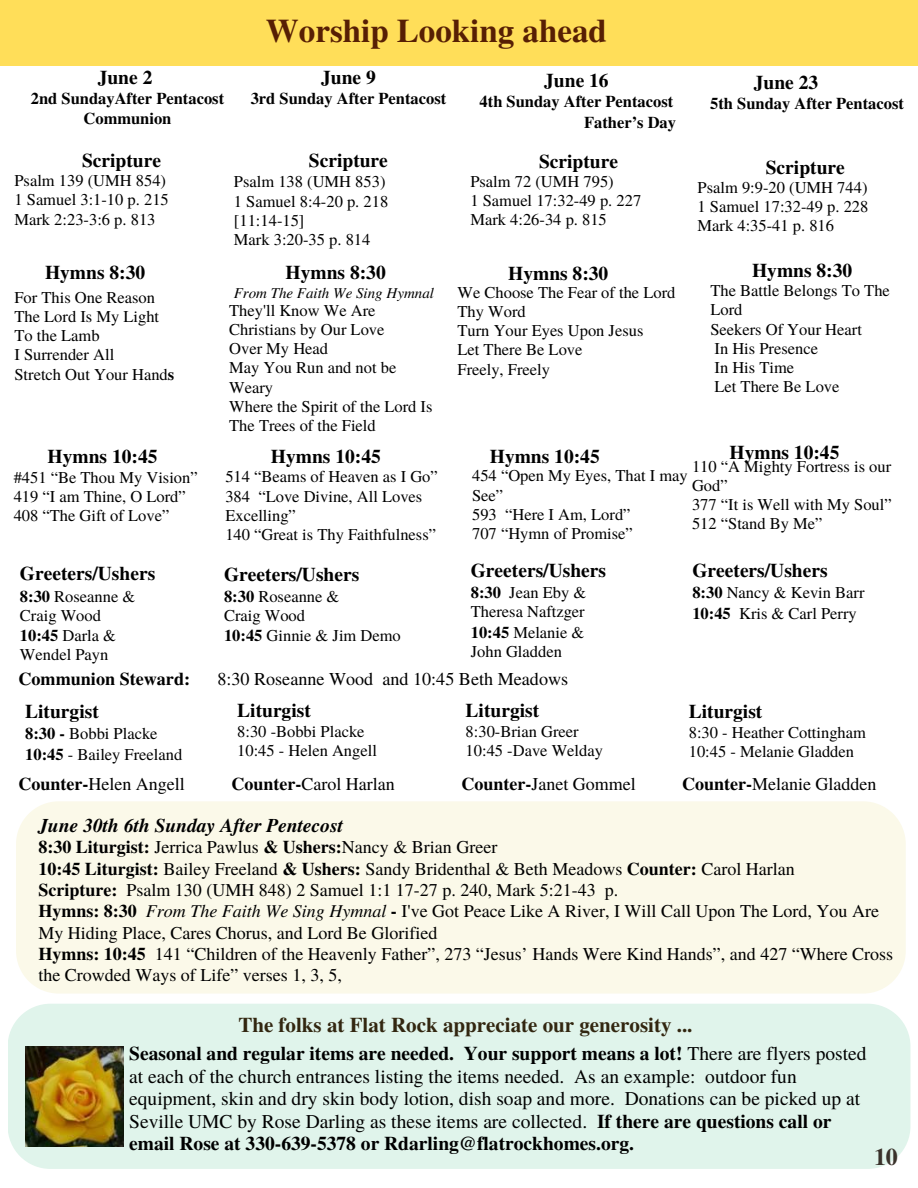
<style>
.page{position:relative;width:918px;height:1188px;background:#fff}
.page>*{position:absolute;margin:0;border:0;box-sizing:border-box;transform-origin:0 0}
.t1{font:700 33px "Te X Gyre Termes";color:#571f04}
.t2{font:700 24px "Te X Gyre Termes";color:#3a322b}
.t3{font:700 21px "Te X Gyre Termes";color:#322610}
.t4{font:19.5px/22.5px "Te X Gyre Termes";color:#000}
.t5{font:700 19.5px "Te X Gyre Termes";color:#000}
.t6{font:italic 700 19.5px "Te X Gyre Termes";color:#000}
.t7{font:18.15px "Te X Gyre Termes";color:#000}
.t8{font:700 18.15px "Te X Gyre Termes";color:#000}
.t9{font:18px/21.3px "Te X Gyre Termes";color:#000}
.t10{font:16.5px/19.2px "Te X Gyre Termes";color:#000}
.t11{font:700 16.5px/20.2px "Te X Gyre Termes";color:#000;text-align:right}
.t12{font:italic 15px "Te X Gyre Termes";color:#000}
.s1{font-weight:700}
.s2{font-style:italic}
</style>
<div class="page">
<div style="left:0;top:0;width:918px;height:66px;background:#ffde59"></div>
<div style="left:8px;top:1004px;width:902px;height:165px;background:#e0f4eb"></div>
<img style="left:25px;top:1046px;width:98px;height:100px">
<div style="left:16px;top:801px;width:890px;height:193px;background:#fbf9e9"></div>
<p class="t5" style="left:98px;top:62px;width:56px">June 2</p>
<p class="t11" style="left:31px;top:87px;width:195px;text-align:center">2nd SundayAfter Pentacost<br>Communion</p>
<p class="t5" style="left:82px;top:145px;width:81px">Scripture</p>
<p class="t10" style="left:14px;top:170px;width:153px">Psalm 139 (UMH 854)</p>
<h2 class="t10" style="left:14px;top:189px;width:156px">1 Samuel 3:1-10 p. 215</h2>
<p class="t10" style="left:14px;top:209px;width:143px">Mark 2:23-3:6 p. 813</p>
<h4 class="t1" style="left:266px;top:5px;width:343px">Worship Looking ahead</h4>
<h2 class="t5" style="left:321px;top:62px;width:56px">June 9</h2>
<h2 class="t11" style="left:251px;top:88px;width:197px">3rd Sunday After Pentacost</h2>
<p class="t5" style="left:309px;top:145px;width:81px">Scripture</p>
<p class="t10" style="left:234px;top:171px;width:153px">Psalm 138 (UMH 853)</p>
<p class="t10" style="left:234px;top:191px;width:156px">1 Samuel 8:4-20 p. 218 [11:14-15]</p>
<p class="t10" style="left:234px;top:229px;width:138px">Mark 3:20-35 p. 814</p>
<p class="t5" style="left:544px;top:65px;width:66px">June 16</p>
<p class="t11" style="left:480px;top:91px;width:198px">4th Sunday After Pentacost<br>Father’s Day</p>
<h2 class="t5" style="left:539px;top:146px;width:81px">Scripture</h2>
<h2 class="t10" style="left:470px;top:171px;width:145px">Psalm 72 (UMH 795)</h2>
<h2 class="t10" style="left:470px;top:190px;width:172px">1 Samuel 17:32-49 p. 227</h2>
<p class="t10" style="left:470px;top:209px;width:138px">Mark 4:26-34 p. 815</p>
<p class="t5" style="left:754px;top:67px;width:66px">June 23</p>
<p class="t11" style="left:710px;top:93px;width:195px">5th Sunday After Pentacost</p>
<p class="t5" style="left:766px;top:152px;width:81px">Scripture</p>
<p class="t10" style="left:698px;top:177px;width:171px">Psalm 9:9-20 (UMH 744)</p>
<p class="t10" style="left:698px;top:196px;width:172px">1 Samuel 17:32-49 p. 228</p>
<p class="t10" style="left:698px;top:215px;width:138px">Mark 4:35-41 p. 816</p>
<p class="t5" style="left:45px;top:257px;width:102px">Hymns 8:30</p>
<p class="t5" style="left:286px;top:257px;width:102px">Hymns 8:30</p>
<p class="t5" style="left:508px;top:258px;width:102px">Hymns 8:30</p>
<h3 class="t5" style="left:752px;top:255px;width:102px">Hymns 8:30</h3>
<p class="t10" style="left:14px;top:287px;width:142px">For This One Reason</p>
<p class="t10" style="left:14px;top:306px;width:146px">The Lord Is My Light</p>
<p class="t10" style="left:14px;top:325px;width:87px">To the Lamb</p>
<p class="t10" style="left:14px;top:344px;width:101px">I Surrender All</p>
<p class="t10" style="left:14px;top:364px;width:161px">Stretch Out Your Hand<span class="s1">s</span></p>
<p class="t10" style="left:710px;top:280px;width:181px">The Battle Belongs To The<br>Lord</p>
<p class="t10" style="left:710px;top:319px;width:153px">Seekers Of Your Heart</p>
<p class="t10" style="left:715px;top:338px;width:105px">In His Presence</p>
<p class="t10" style="left:715px;top:357px;width:81px">In His Time</p>
<p class="t10" style="left:715px;top:376px;width:126px">Let There Be Love</p>
<p class="t10" style="left:458px;top:282px;width:219px">We Choose The Fear of the Lord</p>
<p class="t10" style="left:458px;top:301px;width:70px">Thy Word</p>
<p class="t10" style="left:458px;top:320px;width:187px">Turn Your Eyes Upon Jesus</p>
<p class="t10" style="left:458px;top:339px;width:126px">Let There Be Love</p>
<p class="t10" style="left:458px;top:359px;width:94px">Freely, Freely</p>
<p class="t12" style="left:234px;top:282px;width:202px">From The Faith We Sing Hymnal</p>
<p class="t10" style="left:229px;top:300px;width:157px">They'll Know We Are<br>Christians by Our Love</p>
<p class="t10" style="left:229px;top:338px;width:100px">Over My Head</p>
<p class="t10" style="left:229px;top:358px;width:169px">May You Run and not be<br>Weary</p>
<p class="t10" style="left:229px;top:396px;width:205px">Where the Spirit of the Lord Is</p>
<p class="t10" style="left:229px;top:415px;width:148px">The Trees of the Field</p>
<p class="t5" style="left:48px;top:442px;width:111px">Hymns 10:45</p>
<h4 class="t5" style="left:271px;top:441px;width:111px">Hymns 10:45</h4>
<h4 class="t5" style="left:490px;top:441px;width:111px">Hymns 10:45</h4>
<p class="t5" style="left:730px;top:437px;width:111px">Hymns 10:45</p>
<p class="t10" style="left:14px;top:467px;width:186px">#451 “Be Thou My Vision”</p>
<p class="t10" style="left:14px;top:486px;width:174px">419 “I am Thine, O Lord”</p>
<p class="t10" style="left:14px;top:505px;width:157px">408 “The Gift of Love”</p>
<h3 class="t10" style="left:692px;top:456px;width:201px">110 “A Mighty Fortress is our<br>God”</h3>
<p class="t10" style="left:692px;top:494px;width:201px">377 “It is Well with My Soul”</p>
<h2 class="t10" style="left:692px;top:513px;width:132px">512 “Stand By Me”</h2>
<p class="t10" style="left:472px;top:465px;width:217px">454 “Open My Eyes, That I may<br>See”</p>
<p class="t10" style="left:472px;top:504px;width:160px">593 “Here I Am, Lord”</p>
<p class="t10" style="left:472px;top:523px;width:162px">707 “Hymn of Promise”</p>
<p class="t10" style="left:225px;top:466px;width:214px">514 “Beams of Heaven as I Go”</p>
<p class="t10" style="left:225px;top:486px;width:198px">384 “Love Divine, All Loves<br>Excelling”</p>
<p class="t10" style="left:225px;top:524px;width:212px">140 “Great is Thy Faithfulness”</p>
<p class="t5" style="left:224px;top:559px;width:137px">Greeters/Ushers</p>
<p class="t10" style="left:224px;top:586px;width:178px;line-height:19.6px"><span class="s1">8:30</span> Roseanne &amp;<br>Craig Wood<br><span class="s1">10:45</span> Ginnie &amp; Jim Demo</p>
<p class="t5" style="left:471px;top:555px;width:137px">Greeters/Ushers</p>
<p class="t10" style="left:471px;top:582px;width:117px"><span class="s1">8:30</span> Jean Eby &amp;</p>
<p class="t10" style="left:471px;top:601px;width:115px;line-height:19.6px;text-align:justify">Theresa Naftzger <span class="s1">10:45</span> Melanie &amp; John Gladden</p>
<p class="t5" style="left:692px;top:555px;width:137px">Greeters/Ushers</p>
<p class="t10" style="left:692px;top:582px;width:174px;line-height:20.2px"><span class="s1">8:30</span> Nancy &amp; Kevin Barr<br><span class="s1">10:45</span> Kris &amp; Carl Perry</p>
<p class="t5" style="left:20px;top:559px;width:137px">Greeters/Ushers</p>
<p class="t10" style="left:20px;top:586px;width:117px"><span class="s1">8:30</span> Roseanne &amp;<br>Craig Wood</p>
<p class="t10" style="left:20px;top:625px;width:98px"><span class="s1">10:45</span> Darla &amp;<br>Wendel Payn</p>
<p class="t8" style="left:18px;top:665px;width:173px">Communion Steward:</p>
<p class="t7" style="left:217px;top:666px;width:352px">8:30 Roseanne Wood and 10:45 Beth Meadows</p>
<h2 class="t5" style="left:25px;top:696px;width:75px">Liturgist</h2>
<p class="t10" style="left:25px;top:723px;width:134px"><span class="s1">8:30 -</span> Bobbi Placke</p>
<p class="t10" style="left:25px;top:744px;width:159px"><span class="s1">10:45</span> - Bailey Freeland</p>
<p class="t5" style="left:237px;top:695px;width:75px">Liturgist</p>
<p class="t10" style="left:237px;top:721px;width:129px">8:30 -Bobbi Placke</p>
<p class="t10" style="left:237px;top:740px;width:141px">10:45 - Helen Angell</p>
<h2 class="t5" style="left:466px;top:695px;width:75px">Liturgist</h2>
<p class="t10" style="left:466px;top:721px;width:115px">8:30-Brian Greer</p>
<p class="t10" style="left:466px;top:740px;width:139px">10:45 -Dave Welday</p>
<p class="t5" style="left:689px;top:696px;width:75px">Liturgist</p>
<h2 class="t10" style="left:689px;top:722px;width:179px">8:30 - Heather Cottingham</h2>
<p class="t10" style="left:689px;top:741px;width:167px">10:45 - Melanie Gladden</p>
<p class="t9" style="left:18px;top:772px;width:168px"><span class="s1">Counter-</span>Helen Angell</p>
<p class="t9" style="left:231px;top:773px;width:165px"><span class="s1">Counter-</span>Carol Harlan</p>
<p class="t9" style="left:461px;top:772px;width:176px"><span class="s1">Counter-</span>Janet Gommel</p>
<p class="t9" style="left:682px;top:772px;width:196px"><span class="s1">Counter-</span>Melanie Gladden</p>
<p class="t6" style="left:38px;top:811px;width:306px">June 30th 6th Sunday After Pentecost</p>
<p class="t9" style="left:38px;top:836px;width:460px"><span class="s1">8:30 Liturgist:</span> Jerrica Pawlus <span class="s1">&amp; Ushers:</span>Nancy &amp; Brian Greer</p>
<p class="t9" style="left:38px;top:857px;width:758px"><span class="s1">10:45 Liturgist:</span> Bailey Freeland <span class="s1">&amp; Ushers:</span> Sandy Bridenthal &amp; Beth Meadows <span class="s1">Counter:</span> Carol Harlan</p>
<p class="t9" style="left:38px;top:878px;width:582px"><span class="s1">Scripture:</span> Psalm 130 (UMH 848) 2 Samuel 1:1 17-27 p. 240, Mark 5:21-43 p.</p>
<p class="t9" style="left:38px;top:900px;width:842px"><span class="s1">Hymns: 8:30</span> <span class="s2">From The Faith We Sing Hymnal</span> <span class="s1">-</span> I've Got Peace Like A River, I Will Call Upon The Lord, You Are</p>
<h3 class="t9" style="left:38px;top:921px;width:856px">My Hiding Place, Cares Chorus, and Lord Be Glorified<br><span class="s1">Hymns: 10:45</span> 141 “Children of the Heavenly Father”, 273 “Jesus’ Hands Were Kind Hands”, and 427 “Where Cross the Crowded Ways of Life” verses 1, 3, 5,</h3>
<p class="t3" style="left:238px;top:1008px;width:456px">The folks at Flat Rock appreciate our generosity ...</p>
<p class="t4" style="left:129px;top:1041px;width:739px"><span class="s1">Seasonal and regular items are needed. Your support means a lot!</span> There are flyers posted at each of the church entrances listing the items needed. As an example: outdoor fun equipment, skin and dry skin body lotion, dish soap and more. Donations can be picked up at Seville UMC by Rose Darling as these items are collected. <span class="s1">If there are questions call or email Rose at 330-639-5378 or Rdarling@flatrockhomes.org.</span></p>
<h4 class="t2" style="left:874px;top:1138px;width:25px">10</h4>
</div>
